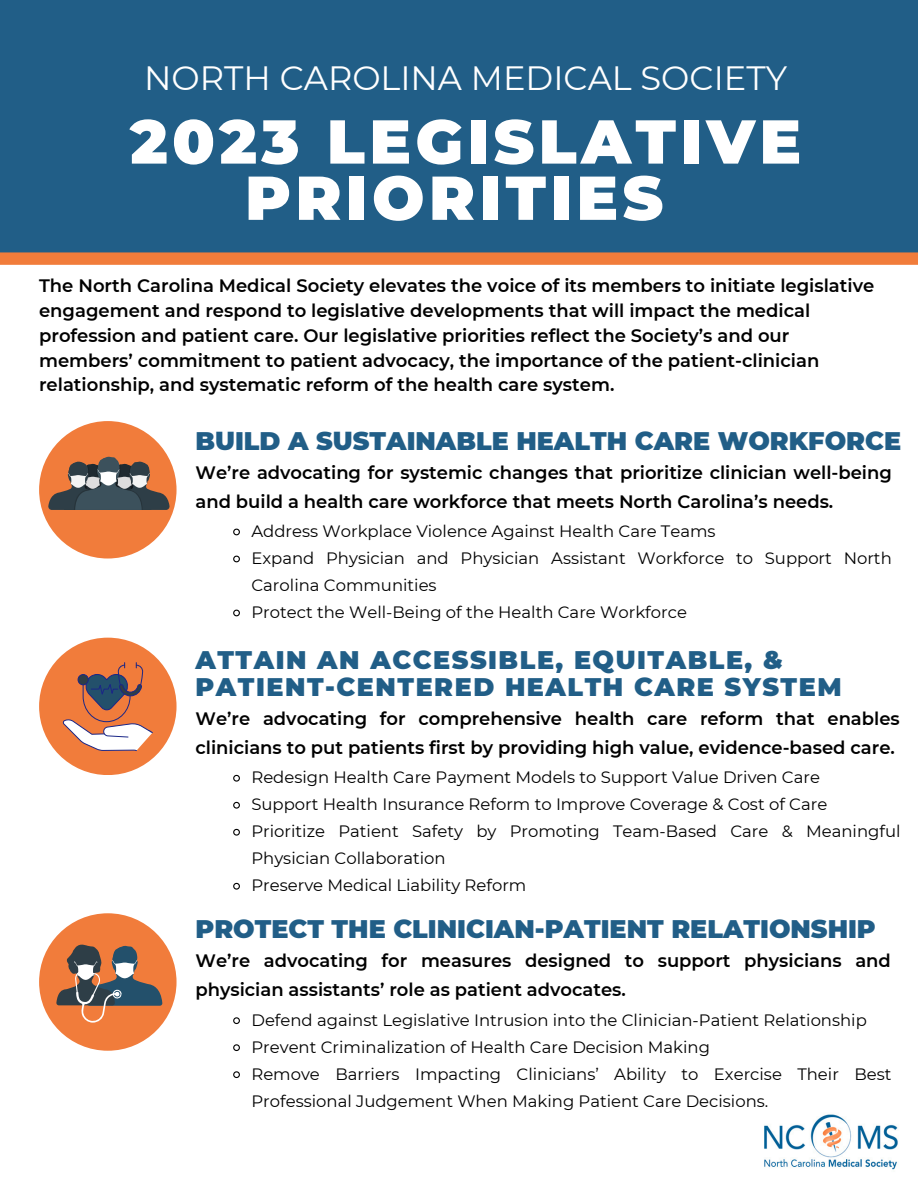
<style>
.page{position:relative;width:918px;height:1188px;background:#fff}
.page>*{position:absolute;margin:0;border:0;box-sizing:border-box;transform-origin:0 0}
.t1{font:900 61.8px/56.2px "Montserrat";letter-spacing:.07em;color:#fff;text-align:center}
.t2{font:33.6px "Montserrat";color:#fff}
.t3{font:900 25.35px "Montserrat";color:#215e87}
.t4{font:900 25.35px/27px "Montserrat";letter-spacing:.06em;color:#215e87}
.t5{font:600 18px/24.8px "Montserrat";color:#000}
.t6{font:16.5px/27px "Montserrat";color:#000}
</style>
<div class="page">
<div style="left:39px;top:421px;width:138px;height:138px;background:#f17c3b;border-radius:50%"></div>
<div style="left:0;top:0;width:918px;height:259px;background:#215e87"></div>
<div style="left:0;top:252px;width:918px;height:13px;background:#f17c3b"></div>
<img style="left:764px;top:1114px;width:134px;height:56px">
<div style="left:39px;top:638px;width:138px;height:137px;background:#f17c3b;border-radius:50%"></div>
<div style="left:39px;top:913px;width:138px;height:138px;background:#f17c3b;border-radius:50%"></div>
<svg style="left:48px;top:456px;width:122px;height:54px"></svg>
<svg style="left:56px;top:945px;width:106px;height:82px"></svg>
<svg style="left:63px;top:663px;width:90px;height:88px"></svg>
<div style="left:78px;top:675px;width:10px;height:10px;background:#2e3e47;border-radius:50%"></div>
<div style="left:78px;top:674px;width:11px;height:11px;border:1px solid #1a2687;border-radius:50%"></div>
<svg style="left:233px;top:528px;width:7px;height:8px"></svg>
<svg style="left:233px;top:555px;width:7px;height:8px"></svg>
<svg style="left:233px;top:609px;width:7px;height:8px"></svg>
<svg style="left:233px;top:774px;width:7px;height:8px"></svg>
<svg style="left:233px;top:801px;width:7px;height:8px"></svg>
<svg style="left:233px;top:828px;width:7px;height:8px"></svg>
<svg style="left:233px;top:882px;width:7px;height:8px"></svg>
<svg style="left:233px;top:1017px;width:7px;height:8px"></svg>
<svg style="left:233px;top:1044px;width:7px;height:8px"></svg>
<svg style="left:233px;top:1071px;width:7px;height:8px"></svg>
<h2 class="t2" style="left:144px;top:57px;width:644px">NORTH CAROLINA MEDICAL SOCIETY</h2>
<h1 class="t1" style="left:130px;top:113px;width:673px">2023 LEGISLATIVE<br>PRIORITIES</h1>
<p class="t5" style="left:39px;top:274px;width:837px">The North Carolina Medical Society elevates the voice of its members to initiate legislative engagement and respond to legislative developments that will impact the medical profession and patient care. Our legislative priorities reflect the Society’s and our members’ commitment to patient advocacy, the importance of the patient-clinician relationship, and systematic reform of the health care system.</p>
<h3 class="t3" style="left:195px;top:425px;width:707px">BUILD A SUSTAINABLE HEALTH CARE WORKFORCE</h3>
<p class="t5" style="left:195px;top:457px;width:698px;line-height:29.2px">We’re advocating for systemic changes that prioritize clinician well-being and build a health care workforce that meets North Carolina’s needs.</p>
<p class="t6" style="left:251px;top:518px;width:642px">Address Workplace Violence Against Health Care Teams<br>Expand Physician and Physician Assistant Workforce to Support North Carolina Communities<br>Protect the Well-Being of the Health Care Workforce</p>
<h3 class="t4" style="left:195px;top:647px;width:648px">ATTAIN AN ACCESSIBLE, EQUITABLE, &amp;<br>PATIENT-CENTERED HEALTH CARE SYSTEM</h3>
<p class="t5" style="left:195px;top:704px;width:706px;line-height:29.2px">We’re advocating for comprehensive health care reform that enables clinicians to put patients first by providing high value, evidence-based care.</p>
<p class="t6" style="left:251px;top:764px;width:651px">Redesign Health Care Payment Models to Support Value Driven Care<br>Support Health Insurance Reform to Improve Coverage &amp; Cost of Care Prioritize Patient Safety by Promoting Team-Based Care &amp; Meaningful Physician Collaboration<br>Preserve Medical Liability Reform</p>
<h3 class="t3" style="left:195px;top:914px;width:682px">PROTECT THE CLINICIAN-PATIENT RELATIONSHIP</h3>
<p class="t5" style="left:195px;top:946px;width:697px;line-height:29.2px">We’re advocating for measures designed to support physicians and physician assistants’ role as patient advocates.</p>
<p class="t6" style="left:251px;top:1006px;width:641px">Defend against Legislative Intrusion into the Clinician-Patient Relationship Prevent Criminalization of Health Care Decision Making<br>Remove Barriers Impacting Clinicians’ Ability to Exercise Their Best Professional Judgement When Making Patient Care Decisions.</p>
</div>
